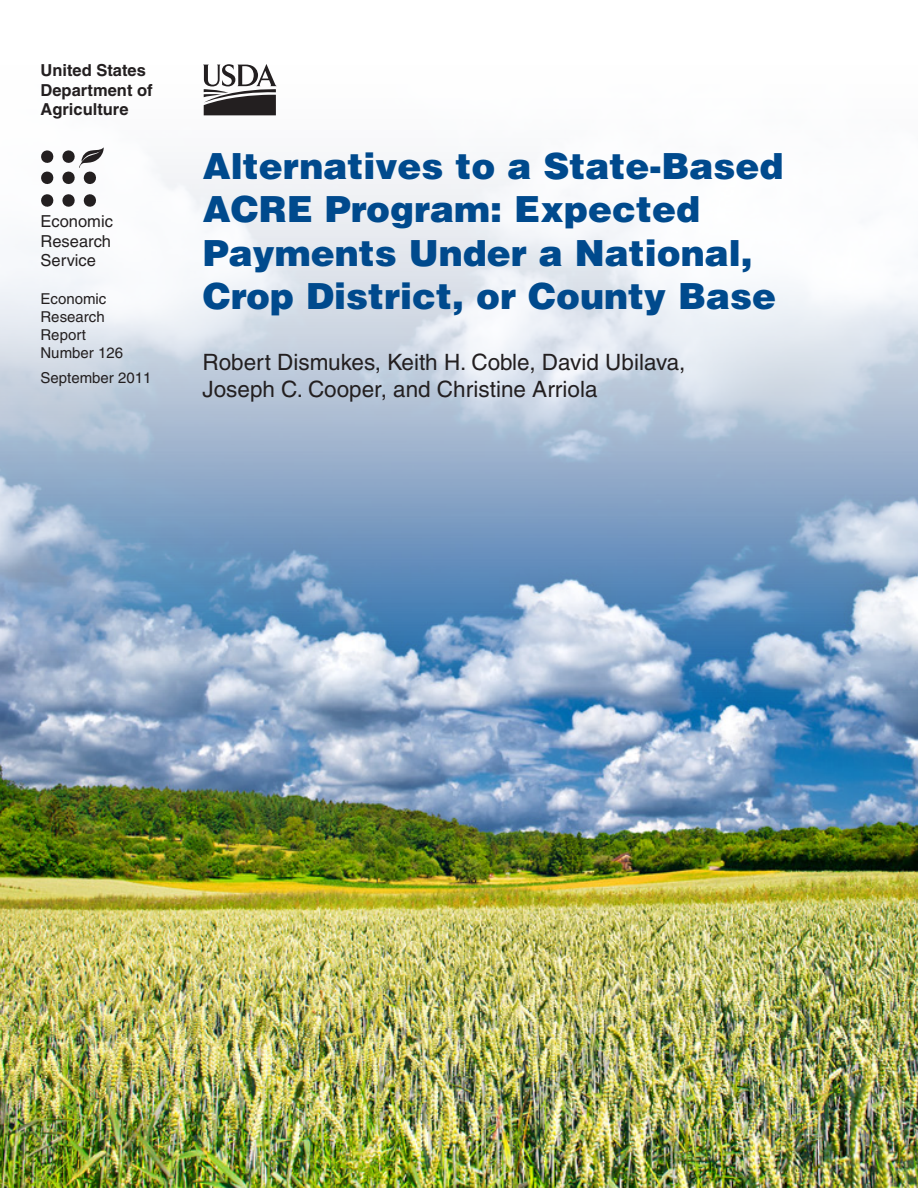
<style>
.page{position:relative;width:918px;height:1188px;background:#fff}
.page>*{position:absolute;margin:0;border:0;box-sizing:border-box;transform-origin:0 0}
.Title_Heading{font:900 36px/43.2px "Helvetica";color:#004a8d}
.Author_names{font:22.5px/27px "Helvetica";color:#231f20}
.t1{font:700 16.5px/19.8px "Helvetica";color:#231f20}
.t2{font:16.5px/19.8px "Helvetica";color:#231f20;text-align:justify}
.t3{font:15px/18px "Helvetica";color:#231f20}
</style>
<div class="page">
<img style="left:0;top:115px;width:918px;height:1073px">
<svg style="left:83px;top:193px;width:14px;height:15px"></svg>
<svg style="left:62px;top:147px;width:42px;height:38px"></svg>
<svg style="left:62px;top:193px;width:13px;height:15px"></svg>
<svg style="left:40px;top:150px;width:14px;height:14px"></svg>
<svg style="left:40px;top:171px;width:14px;height:14px"></svg>
<svg style="left:40px;top:193px;width:14px;height:15px"></svg>
<svg style="left:203px;top:64px;width:74px;height:51px"></svg>
<img style="left:230px;top:364px;width:458px;height:460px">
<p class="t1" style="left:40px;top:60px;width:114px">United States<br>Department of<br>Agriculture</p>
<p class="t2" style="left:40px;top:211px;width:74px">Economic Research Service</p>
<p class="t3" style="left:40px;top:289px;width:84px">Economic<br>Research<br>Report<br>Number 126</p>
<p class="t3" style="left:40px;top:368px;width:112px">September 2011</p>
<p class="Title_Heading" style="left:203px;top:144px;width:582px">Alternatives to a State-Based<br>ACRE Program: Expected<br>Payments Under a National,<br>Crop District, or County Base</p>
<p class="Author_names" style="left:202px;top:348px;width:485px">Robert Dismukes, Keith H. Coble, David Ubilava,<br>Joseph C. Cooper, and Christine Arriola</p>
</div>
